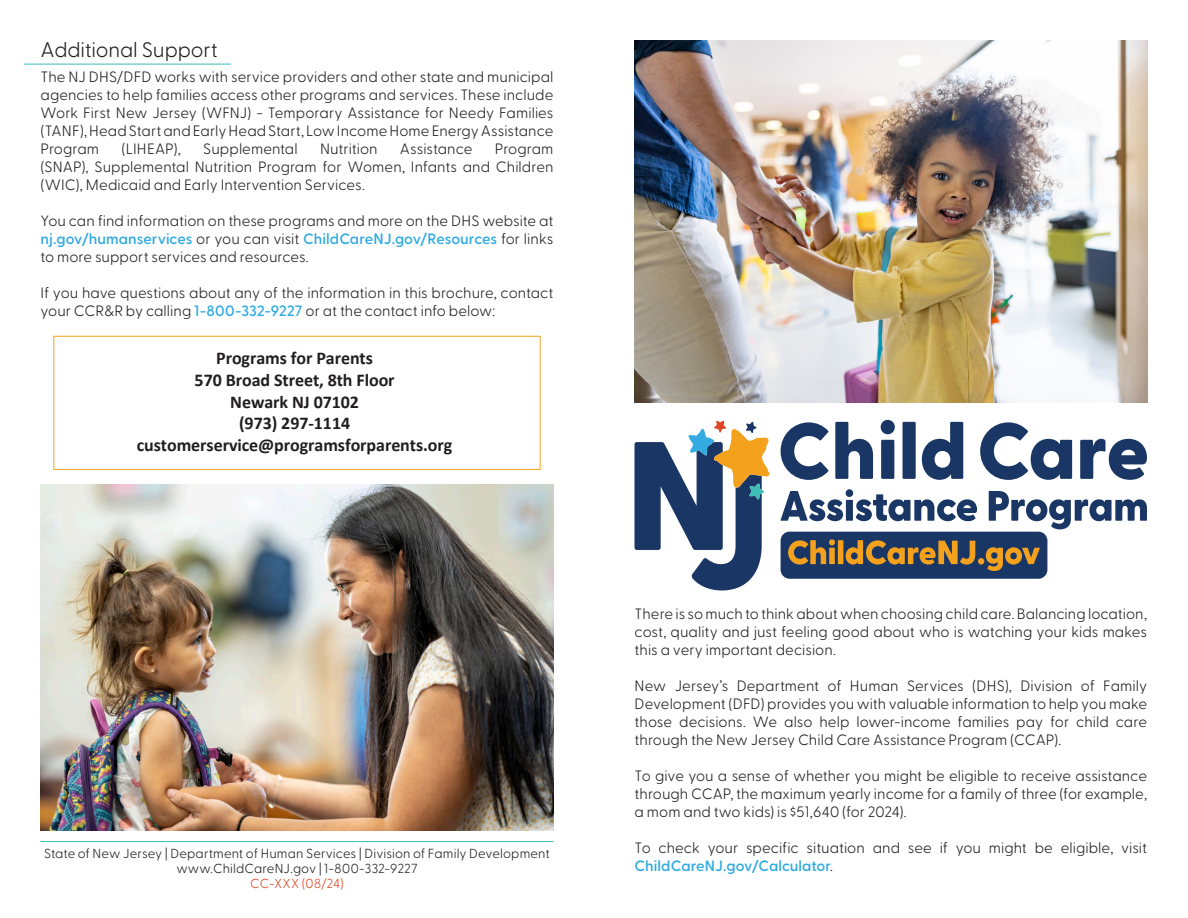
<style>
.page{position:relative;width:1188px;height:918px;background:#fff}
.page>*{position:absolute;margin:0;border:0;box-sizing:border-box;transform-origin:0 0}
.Heading{font:300 21px "Greycliff CF";letter-spacing:-.005em;color:#231f20}
.t1{font:700 18px/21.6px "Calibri";letter-spacing:-.005em;color:#221e1f;text-align:center}
.t2{font:300 15px/18px "Greycliff CF";color:#231f20;text-align:justify}
.t3{font:300 13.2px "Greycliff CF";letter-spacing:.01em;color:#231f20}
.t4{font:300 13.2px "Greycliff CF";letter-spacing:.015em;color:#de4626}
.s1{font-weight:600;color:#30abe1}
</style>
<div class="page">
<hr style="left:40px;top:841px;width:513px;height:1px;background:#36beb3">
<img style="left:40px;top:485px;width:514px;height:346px">
<div style="left:53px;top:336px;width:488px;height:134px;border:1px solid #f4a21d"></div>
<hr style="left:24px;top:64px;width:207px;height:1px;background:#36beb3">
<svg style="left:781px;top:422px;width:48px;height:58px"></svg>
<svg style="left:835px;top:422px;width:38px;height:57px"></svg>
<div style="left:881px;top:420px;width:14px;height:14px;background:#193665;border-radius:50%"></div>
<div style="left:881px;top:440px;width:13px;height:39px;background:#193665"></div>
<div style="left:903px;top:422px;width:13px;height:57px;background:#193665"></div>
<svg style="left:922px;top:422px;width:41px;height:58px"></svg>
<svg style="left:980px;top:422px;width:92px;height:58px"></svg>
<svg style="left:1080px;top:439px;width:67px;height:41px"></svg>
<svg style="left:780px;top:491px;width:63px;height:30px"></svg>
<div style="left:846px;top:500px;width:7px;height:21px;background:#193665"></div>
<div style="left:846px;top:489px;width:7px;height:8px;background:#193665;border-radius:50%"></div>
<svg style="left:856px;top:494px;width:121px;height:27px"></svg>
<svg style="left:989px;top:491px;width:158px;height:38px"></svg>
<div style="left:781px;top:532px;width:266px;height:47px;background:#193665;border-radius:9px"></div>
<svg style="left:788px;top:539px;width:47px;height:26px"></svg>
<div style="left:838px;top:540px;width:5px;height:24px;background:#f4a21d"></div>
<svg style="left:846px;top:540px;width:129px;height:25px"></svg>
<div style="left:978px;top:558px;width:6px;height:7px;background:#f4a21d;border-radius:50%"></div>
<svg style="left:986px;top:547px;width:54px;height:24px"></svg>
<svg style="left:634px;top:421px;width:136px;height:169px"></svg>
<img style="left:634px;top:40px;width:513px;height:363px">
<p class="Heading" style="left:40px;top:34px;width:179px">Additional Support</p>
<p class="t2" style="left:40px;top:67px;width:515px">The NJ DHS/DFD works with service providers and other state and municipal agencies to help families access other programs and services. These include Work First New Jersey (WFNJ) - Temporary Assistance for Needy Families (TANF), Head Start and Early Head Start, Low Income Home Energy Assistance Program</p>
<p class="t2" style="left:121px;top:139px;width:61px">(LIHEAP),</p>
<p class="t2" style="left:203px;top:139px;width:96px">Supplemental</p>
<p class="t2" style="left:320px;top:139px;width:59px">Nutrition</p>
<p class="t2" style="left:400px;top:139px;width:74px">Assistance</p>
<p class="t2" style="left:40px;top:139px;width:515px;text-indent:454px">Program (SNAP), Supplemental Nutrition Program for Women, Infants and Children (WIC), Medicaid and Early Intervention Services.</p>
<p class="t2" style="left:40px;top:211px;width:515px">You can find information on these programs and more on the DHS website at <span class="s1">nj.gov/humanservices</span> or you can visit <span class="s1">ChildCareNJ.gov/Resources</span> for links to more support services and resources.</p>
<p class="t2" style="left:40px;top:283px;width:515px">If you have questions about any of the information in this brochure, contact your CCR&amp;R by calling <span class="s1">1-800-332-9227</span> or at the contact info below:</p>
<p class="t1" style="left:137px;top:347px;width:317px">Programs for Parents<br>570 Broad Street, 8th Floor<br>Newark NJ 07102<br>(973) 297-1114 customerservice@programsforparents.org</p>
<p class="t3" style="left:44px;top:844px;width:507px">State of New Jersey | Department of Human Services | Division of Family Development</p>
<p class="t3" style="left:176px;top:859px;width:243px">www.ChildCareNJ.gov | 1-800-332-9227</p>
<p class="t4" style="left:250px;top:874px;width:95px">CC-XXX (08/24)</p>
<p class="t2" style="left:635px;top:604px;width:514px">There is so much to think about when choosing child care. Balancing location, cost, quality and just feeling good about who is watching your kids makes this a very important decision.</p>
<p class="t2" style="left:635px;top:676px;width:514px">New Jersey’s Department of Human Services (DHS), Division of Family Development (DFD) provides you with valuable information to help you make those decisions. We also help lower-income families pay for child care through the New Jersey Child Care Assistance Program (CCAP).</p>
<p class="t2" style="left:635px;top:766px;width:514px">To give you a sense of whether you might be eligible to receive assistance through CCAP, the maximum yearly income for a family of three (for example, a mom and two kids) is $51,640 (for 2024).</p>
<p class="t2" style="left:635px;top:838px;width:514px">To check your specific situation and see if you might be eligible, visit<br><span class="s1">ChildCareNJ.gov/Calculator</span>.</p>
</div>
